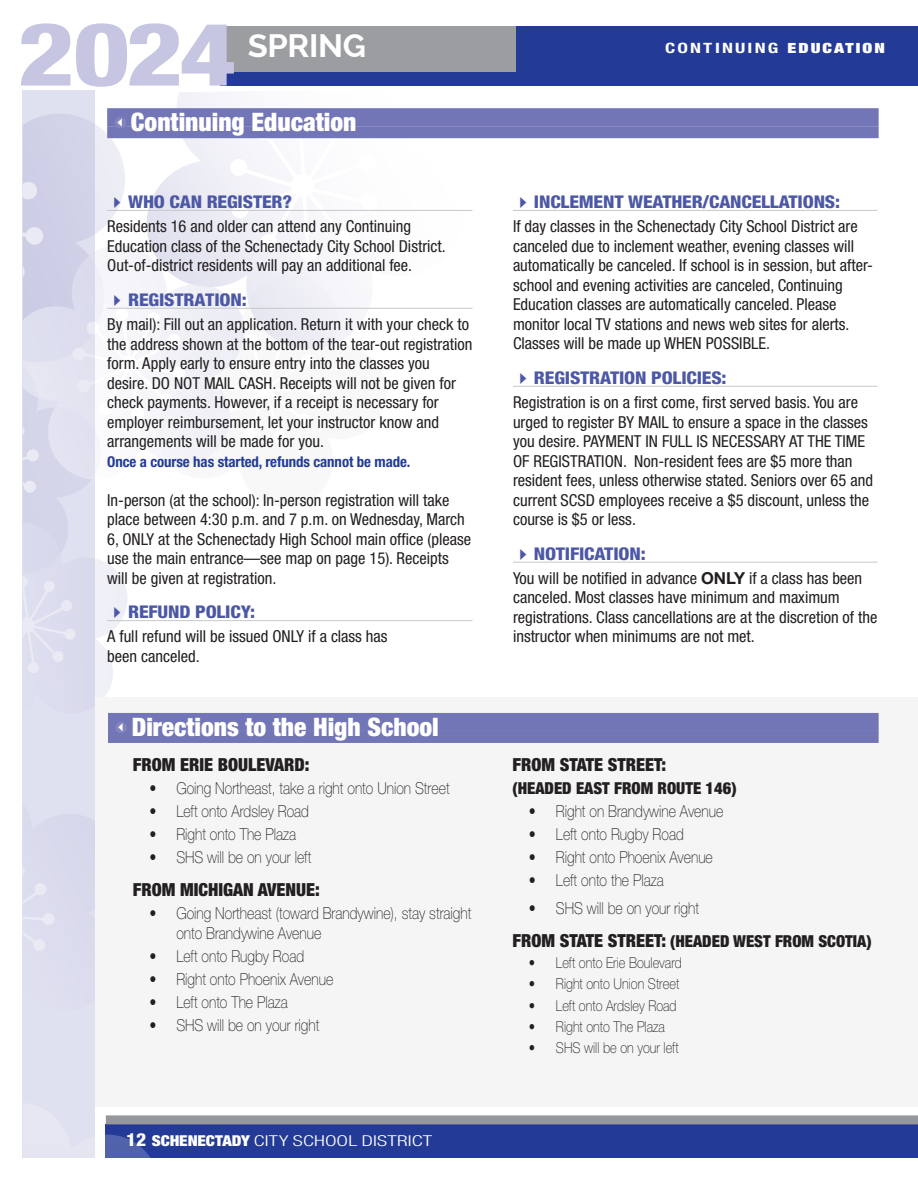
<style>
.page{position:relative;width:918px;height:1188px;background:#fff}
.page>*{position:absolute;margin:0;border:0;box-sizing:border-box;transform-origin:0 0}
.t1{font:800 condensed 87.75px "Helvetica Neue LT Std";color:#c6c6e2;scale:1.25 1}
.t2{font:700 32.4px "Raleway";letter-spacing:-.01em;color:#fff}
.course_section_heade{font:900 condensed 25.5px "Helvetica Neue LT Std";color:#fff}
.sub1{font:900 condensed 18px "Helvetica Neue LT Std";color:#231f20}
.t3{font:800 condensed 17.55px "Helvetica Neue LT Std";letter-spacing:-.01em;color:#4c58a5;scale:1.1 1}
.course_description{font:condensed 16.5px/19.5px "Helvetica Neue LT Std";color:#231f20}
.t4{font:100 16.5px/19.8px "Helvetica Neue LT Std";color:#231f20;scale:.85 1}
.sub1-2{font:900 condensed 16.5px "Helvetica Neue LT Std";color:#231f20}
.t5{font:100 15px "Helvetica Neue LT Std";color:#231f20;scale:.85 1}
.t6{font:300 condensed 15px "Helvetica Neue LT Std";letter-spacing:.01em;color:#fff;scale:1.39 1}
.course_description-2{font:700 condensed 14.85px "Helvetica Neue LT Std";letter-spacing:-.005em;color:#233b96}
.t7{font:700 condensed 14.25px "Helvetica Neue LT Std";letter-spacing:.11em;color:#fff;scale:1.34 1}
.s1{font-weight:800;font-size:18px}
.s2{font-weight:900}
.s3{font-weight:900;font-size:14.1px}
.s4{font-weight:700;font-stretch:normal}
.s5{font-size:18px}
</style>
<div class="page">
<div style="left:23px;top:91px;width:72px;height:1067px;background:#e0e1f0"></div>
<div style="left:221px;top:26px;width:697px;height:59px;background:#233b96"></div>
<div style="left:221px;top:26px;width:295px;height:46px;background:#9b9da0"></div>
<div style="left:106px;top:1124px;width:812px;height:34px;background:#233b96"></div>
<div style="left:106px;top:1115px;width:812px;height:9px;background:#95979a"></div>
<svg style="left:186px;top:92px;width:279px;height:257px"></svg>
<svg style="left:229px;top:138px;width:150px;height:125px"></svg>
<svg style="left:186px;top:245px;width:58px;height:220px"></svg>
<svg style="left:105px;top:1115px;width:56px;height:43px"></svg>
<div style="left:95px;top:698px;width:822px;height:409px;background:#f5f5f6"></div>
<hr style="left:107px;top:210px;width:365px;height:1px;background:#c7c8ca">
<hr style="left:107px;top:308px;width:365px;height:1px;background:#c7c8ca">
<hr style="left:107px;top:620px;width:365px;height:1px;background:#c7c8ca">
<hr style="left:513px;top:210px;width:365px;height:1px;background:#c7c8ca">
<hr style="left:513px;top:386px;width:365px;height:1px;background:#c7c8ca">
<hr style="left:513px;top:562px;width:365px;height:1px;background:#c7c8ca">
<div style="left:107px;top:108px;width:772px;height:18px;background:#7275b6"></div>
<div style="left:107px;top:126px;width:772px;height:12px;background:#7275b6"></div>
<div style="left:108px;top:713px;width:771px;height:18px;background:#7275b6"></div>
<div style="left:108px;top:731px;width:771px;height:12px;background:#7275b6"></div>
<div style="left:115px;top:722px;width:12px;height:11px;background:#8384bf;border-radius:50%"></div>
<svg style="left:23px;top:92px;width:163px;height:639px"></svg>
<h1 class="t1" style="left:17px;top:0;width:177px">2024</h1>
<h2 class="t2" style="left:248px;top:27px;width:120px">SPRING</h2>
<p class="course_section_heade" style="left:131px;top:107px;width:227px">Continuing Education</p>
<p class="t3" style="left:128px;top:191px;width:150px">WHO CAN REGISTER?</p>
<p class="course_description" style="left:107px;top:216px;width:340px">Residents 16 and older can attend any Continuing<br>Education class of the Schenectady City School District.<br>Out-of-district residents will pay an additional fee.</p>
<p class="t3" style="left:128px;top:289px;width:109px">REGISTRATION:</p>
<p class="course_description" style="left:107px;top:314px;width:367px">By mail): Fill out an application. Return it with your check to the address shown at the bottom of the tear-out registration form. Apply early to ensure entry into the classes you desire. DO NOT MAIL CASH. Receipts will not be given for check payments. However, if a receipt is necessary for employer reimbursement, let your instructor know and arrangements will be made for you.</p>
<p class="course_description-2" style="left:107px;top:452px;width:305px">Once a course has started, refunds cannot be made.</p>
<p class="course_description" style="left:107px;top:490px;width:365px">In-person (at the school): In-person registration will take place between 4:30 p.m. and 7 p.m. on Wednesday, March 6, ONLY at the Schenectady High School main office (please use the main entrance—see map on page 15). Receipts will be given at registration.</p>
<p class="t3" style="left:128px;top:601px;width:117px">REFUND POLICY:</p>
<p class="course_description" style="left:107px;top:627px;width:282px">A full refund will be issued ONLY if a class has been canceled.</p>
<p class="course_section_heade" style="left:132px;top:711px;width:309px">Directions to the High School</p>
<p class="sub1" style="left:133px;top:754px;width:178px">FROM ERIE BOULEVARD:</p>
<p class="t4" style="left:149px;top:778px;width:355px">• Going Northeast, take a right onto Union Street</p>
<p class="t4" style="left:149px;top:802px;width:189px">• Left onto Ardsley Road</p>
<p class="t4" style="left:149px;top:825px;width:174px">• Right onto The Plaza</p>
<p class="t4" style="left:149px;top:848px;width:192px">• SHS will be on your left</p>
<p class="sub1" style="left:133px;top:878px;width:189px">FROM MICHIGAN AVENUE:</p>
<p class="t4" style="left:176px;top:903px;width:349px;text-indent:-27px">• Going Northeast (toward Brandywine), stay straight onto Brandywine Avenue</p>
<p class="t4" style="left:149px;top:946px;width:184px">• Left onto Rugby Road</p>
<p class="t4" style="left:149px;top:969px;width:218px">• Right onto Phoenix Avenue</p>
<p class="t4" style="left:149px;top:992px;width:164px">• Left onto The Plaza</p>
<p class="t4" style="left:149px;top:1015px;width:202px">• SHS will be on your right</p>
<p class="t6" style="left:126px;top:1132px;width:222px"><span class="s1">12</span> <span class="s2">SCHENECTADY</span> CITY SCHOOL DISTRICT</p>
<p class="t7" style="left:665px;top:39px;width:166px">CONTINUING <span class="s3">EDUCATION</span></p>
<p class="t3" style="left:534px;top:191px;width:280px">INCLEMENT WEATHER/CANCELLATIONS:</p>
<p class="course_description" style="left:513px;top:216px;width:362px">If day classes in the Schenectady City School District are canceled due to inclement weather, evening classes will automatically be canceled. If school is in session, but after&shy;school and evening activities are canceled, Continuing Education classes are automatically canceled. Please monitor local TV stations and news web sites for alerts.<br>Classes will be made up WHEN POSSIBLE.</p>
<p class="t3" style="left:534px;top:367px;width:177px">REGISTRATION POLICIES:</p>
<p class="course_description" style="left:513px;top:392px;width:362px">Registration is on a first come, first served basis. You are urged to register BY MAIL to ensure a space in the classes you desire. PAYMENT IN FULL IS NECESSARY AT THE TIME OF REGISTRATION. Non-resident fees are $5 more than resident fees, unless otherwise stated. Seniors over 65 and current SCSD employees receive a $5 discount, unless the course is $5 or less.</p>
<p class="t3" style="left:534px;top:542px;width:103px">NOTIFICATION:</p>
<p class="course_description" style="left:513px;top:568px;width:366px">You will be notified in advance <span class="s4">ONLY</span> if a class has been canceled. Most classes have minimum and maximum registrations. Class cancellations are at the discretion of the instructor when minimums are not met.</p>
<p class="sub1" style="left:512px;top:754px;width:155px">FROM STATE STREET:</p>
<p class="sub1-2" style="left:512px;top:778px;width:226px">(HEADED EAST FROM ROUTE 146)</p>
<p class="t4" style="left:529px;top:801px;width:230px">• Right on Brandywine Avenue</p>
<p class="t4" style="left:529px;top:824px;width:184px">• Left onto Rugby Road</p>
<p class="t4" style="left:529px;top:847px;width:218px">• Right onto Phoenix Avenue</p>
<p class="t4" style="left:529px;top:870px;width:160px">• Left onto the Plaza</p>
<p class="t4" style="left:529px;top:899px;width:202px">• SHS will be on your right</p>
<p class="sub1-2" style="left:512px;top:931px;width:361px"><span class="s5">FROM STATE STREET:</span> (HEADED WEST FROM SCOTIA)</p>
<p class="t5" style="left:529px;top:954px;width:181px">• Left onto Erie Boulevard</p>
<p class="t5" style="left:529px;top:975px;width:178px">• Right onto Union Street</p>
<p class="t5" style="left:529px;top:997px;width:175px">• Left onto Ardsley Road</p>
<p class="t5" style="left:529px;top:1018px;width:161px">• Right onto The Plaza</p>
<p class="t5" style="left:529px;top:1039px;width:178px">• SHS will be on your left</p>
</div>
